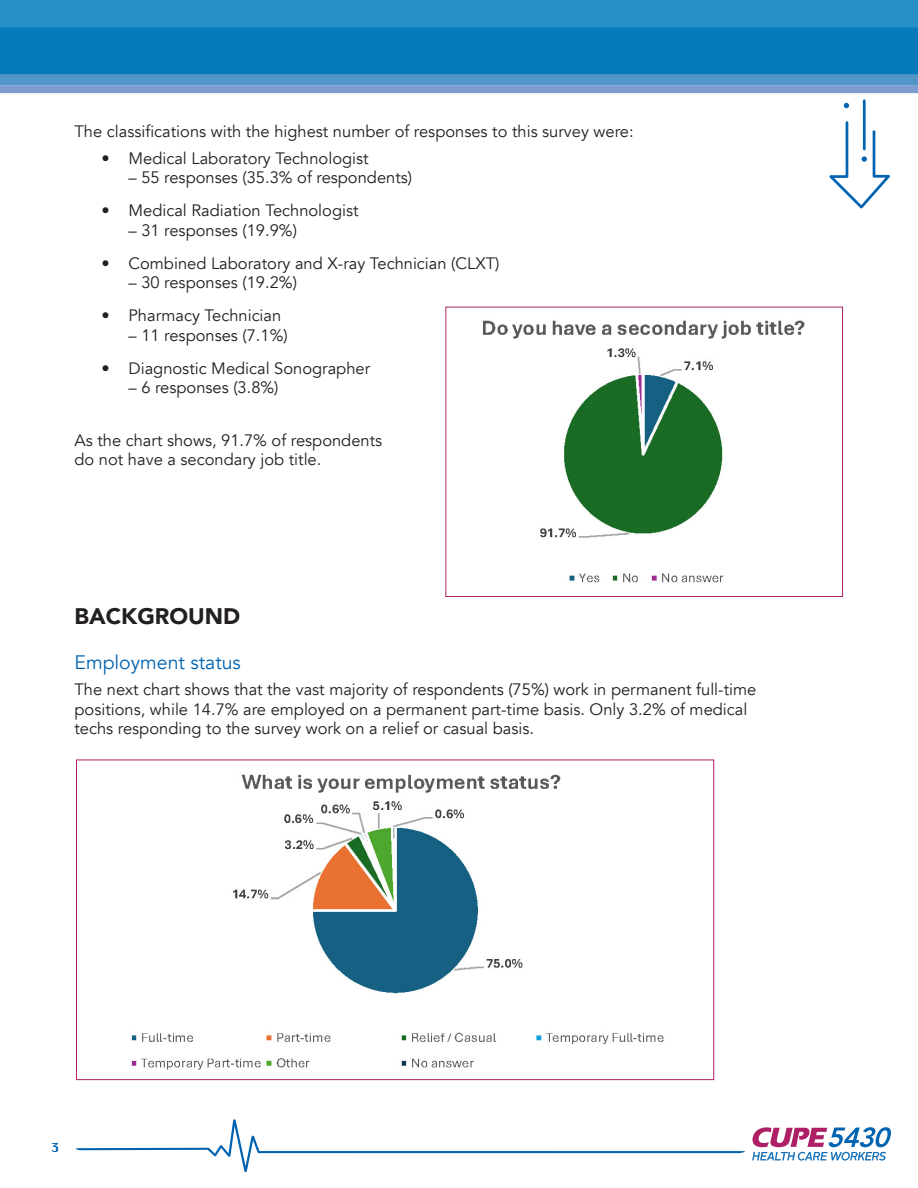
<style>
.page{position:relative;width:918px;height:1188px;background:#fff}
.page>*{position:absolute;margin:0;border:0;box-sizing:border-box;transform-origin:0 0}
.t1{font:900 22.5px "Avenir";color:#231f20}
.sub_title{font:19.5px "Avenir";color:#0164b1}
.t2{font:16.5px/19.5px "Avenir";color:#231f20}
.t3{font:12px "Krungthep";color:#0164b1}
</style>
<div class="page">
<div style="left:0;top:0;width:918px;height:28px;background:#2490c5"></div>
<div style="left:0;top:86px;width:918px;height:7px;background:#7d9dd1"></div>
<svg style="left:0;top:74px;width:918px;height:12px;background:#5696c9"></svg>
<div style="left:0;top:28px;width:918px;height:46px;background:#0579ba"></div>
<svg style="left:829px;top:99px;width:61px;height:110px"></svg>
<svg style="left:75px;top:1119px;width:816px;height:53px"></svg>
<img style="left:483px;top:320px;width:322px;height:263px">
<div style="left:446px;top:307px;width:397px;height:290px;border:1px solid #ae2065"></div>
<img style="left:131px;top:774px;width:533px;height:296px">
<p class="t2" style="left:75px;top:122px;width:561px">The classifications with the highest number of responses to this survey were:</p>
<p class="t2" style="left:102px;top:149px;width:269px">• Medical Laboratory Technologist</p>
<p class="t2" style="left:129px;top:168px;width:285px">– 55 responses (35.3% of respondents)</p>
<p class="t2" style="left:102px;top:201px;width:259px">• Medical Radiation Technologist</p>
<p class="t2" style="left:129px;top:221px;width:170px">– 31 responses (19.9%)</p>
<p class="t2" style="left:102px;top:254px;width:400px">• Combined Laboratory and X-ray Technician (CLXT)</p>
<p class="t2" style="left:129px;top:273px;width:170px">– 30 responses (19.2%)</p>
<p class="t2" style="left:102px;top:306px;width:181px">• Pharmacy Technician</p>
<p class="t2" style="left:129px;top:326px;width:161px">– 11 responses (7.1%)</p>
<p class="t2" style="left:102px;top:359px;width:270px">• Diagnostic Medical Sonographer</p>
<p class="t2" style="left:129px;top:378px;width:152px">– 6 responses (3.8%)</p>
<p class="t2" style="left:75px;top:431px;width:309px">As the chart shows, 91.7% of respondents do not have a secondary job title.</p>
<p class="t1" style="left:75px;top:597px;width:167px">BACKGROUND</p>
<p class="sub_title" style="left:75px;top:651px;width:168px">Employment status</p>
<p class="t2" style="left:75px;top:680px;width:683px">The next chart shows that the vast majority of respondents (75%) work in permanent full-time</p>
<p class="t2" style="left:75px;top:700px;width:674px">positions, while 14.7% are employed on a permanent part-time basis. Only 3.2% of medical</p>
<p class="t2" style="left:75px;top:719px;width:461px">techs responding to the survey work on a relief or casual basis.</p>
<p class="t3" style="left:51px;top:1141px;width:9px">3</p>
</div>
